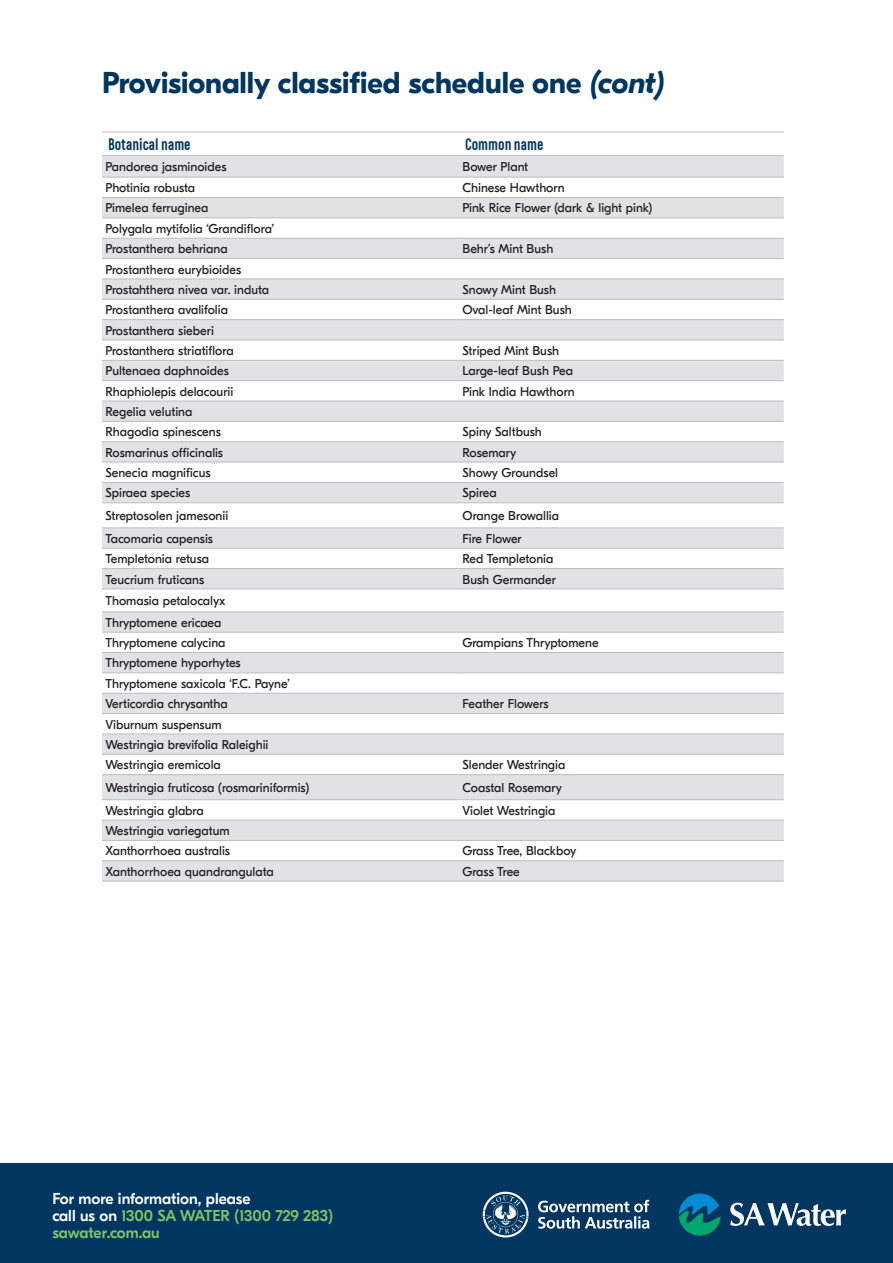
<style>
.page{position:relative;width:893px;height:1263px;background:#fff}
.page>*{position:absolute;margin:0;border:0;box-sizing:border-box;transform-origin:0 0}
.t1{font:700 30px "GT Eesti Display";color:#00365f}
.t2{font:700 16.5px "RF Rufo";color:#00365f}
.t3{font:500 15.75px/17.4px "GT Eesti Display";color:#fff}
.t4{font:500 15.75px "GT Eesti Display";color:#7fc565}
.t5{font:12.75px "GT Eesti Display";color:#231f20}
.s1{font-style:italic}
.s2{color:#7fc565}
</style>
<div class="page">
<div style="left:0;top:1164px;width:893px;height:99px;background:#00365f"></div>
<svg style="left:730px;top:1202px;width:115px;height:24px"></svg>
<svg style="left:679px;top:1193px;width:42px;height:43px"></svg>
<svg style="left:483px;top:1192px;width:46px;height:45px"></svg>
<svg style="left:538px;top:1200px;width:111px;height:29px"></svg>
<svg style="left:102px;top:156px;width:682px;height:725px;fill:#e1e2e4"></svg>
<hr style="left:102px;top:177px;width:357px;height:1px;background:#bcbdc0">
<hr style="left:459px;top:177px;width:325px;height:1px;background:#bcbdc0">
<hr style="left:102px;top:197px;width:357px;height:1px;background:#bcbdc0">
<hr style="left:459px;top:197px;width:325px;height:1px;background:#bcbdc0">
<hr style="left:102px;top:218px;width:357px;height:1px;background:#bcbdc0">
<hr style="left:459px;top:218px;width:325px;height:1px;background:#bcbdc0">
<hr style="left:102px;top:238px;width:357px;height:1px;background:#bcbdc0">
<hr style="left:459px;top:238px;width:325px;height:1px;background:#bcbdc0">
<hr style="left:102px;top:258px;width:357px;height:1px;background:#bcbdc0">
<hr style="left:459px;top:258px;width:325px;height:1px;background:#bcbdc0">
<hr style="left:102px;top:279px;width:357px;height:1px;background:#bcbdc0">
<hr style="left:459px;top:279px;width:325px;height:1px;background:#bcbdc0">
<hr style="left:102px;top:299px;width:357px;height:1px;background:#bcbdc0">
<hr style="left:459px;top:299px;width:325px;height:1px;background:#bcbdc0">
<hr style="left:102px;top:319px;width:357px;height:1px;background:#bcbdc0">
<hr style="left:459px;top:319px;width:325px;height:1px;background:#bcbdc0">
<hr style="left:102px;top:340px;width:357px;height:1px;background:#bcbdc0">
<hr style="left:459px;top:340px;width:325px;height:1px;background:#bcbdc0">
<hr style="left:102px;top:360px;width:357px;height:1px;background:#bcbdc0">
<hr style="left:459px;top:360px;width:325px;height:1px;background:#bcbdc0">
<hr style="left:102px;top:380px;width:357px;height:1px;background:#bcbdc0">
<hr style="left:459px;top:380px;width:325px;height:1px;background:#bcbdc0">
<hr style="left:102px;top:401px;width:357px;height:1px;background:#bcbdc0">
<hr style="left:459px;top:401px;width:325px;height:1px;background:#bcbdc0">
<hr style="left:102px;top:421px;width:357px;height:1px;background:#bcbdc0">
<hr style="left:459px;top:421px;width:325px;height:1px;background:#bcbdc0">
<hr style="left:102px;top:441px;width:357px;height:1px;background:#bcbdc0">
<hr style="left:459px;top:441px;width:325px;height:1px;background:#bcbdc0">
<hr style="left:102px;top:462px;width:357px;height:1px;background:#bcbdc0">
<hr style="left:459px;top:462px;width:325px;height:1px;background:#bcbdc0">
<hr style="left:102px;top:482px;width:357px;height:1px;background:#bcbdc0">
<hr style="left:459px;top:482px;width:325px;height:1px;background:#bcbdc0">
<hr style="left:102px;top:502px;width:357px;height:1px;background:#bcbdc0">
<hr style="left:459px;top:502px;width:325px;height:1px;background:#bcbdc0">
<hr style="left:102px;top:528px;width:357px;height:1px;background:#bcbdc0">
<hr style="left:459px;top:528px;width:325px;height:1px;background:#bcbdc0">
<hr style="left:102px;top:548px;width:357px;height:1px;background:#bcbdc0">
<hr style="left:459px;top:548px;width:325px;height:1px;background:#bcbdc0">
<hr style="left:102px;top:568px;width:357px;height:1px;background:#bcbdc0">
<hr style="left:459px;top:568px;width:325px;height:1px;background:#bcbdc0">
<hr style="left:102px;top:589px;width:357px;height:1px;background:#bcbdc0">
<hr style="left:459px;top:589px;width:325px;height:1px;background:#bcbdc0">
<hr style="left:102px;top:611px;width:357px;height:1px;background:#bcbdc0">
<hr style="left:459px;top:611px;width:325px;height:1px;background:#bcbdc0">
<hr style="left:102px;top:632px;width:357px;height:1px;background:#bcbdc0">
<hr style="left:459px;top:632px;width:325px;height:1px;background:#bcbdc0">
<hr style="left:102px;top:652px;width:357px;height:1px;background:#bcbdc0">
<hr style="left:459px;top:652px;width:325px;height:1px;background:#bcbdc0">
<hr style="left:102px;top:673px;width:357px;height:1px;background:#bcbdc0">
<hr style="left:459px;top:673px;width:325px;height:1px;background:#bcbdc0">
<hr style="left:102px;top:693px;width:357px;height:1px;background:#bcbdc0">
<hr style="left:459px;top:693px;width:325px;height:1px;background:#bcbdc0">
<hr style="left:102px;top:713px;width:357px;height:1px;background:#bcbdc0">
<hr style="left:459px;top:713px;width:325px;height:1px;background:#bcbdc0">
<hr style="left:102px;top:734px;width:357px;height:1px;background:#bcbdc0">
<hr style="left:459px;top:734px;width:325px;height:1px;background:#bcbdc0">
<hr style="left:102px;top:754px;width:357px;height:1px;background:#bcbdc0">
<hr style="left:459px;top:754px;width:325px;height:1px;background:#bcbdc0">
<hr style="left:102px;top:774px;width:357px;height:1px;background:#bcbdc0">
<hr style="left:459px;top:774px;width:325px;height:1px;background:#bcbdc0">
<hr style="left:102px;top:799px;width:357px;height:1px;background:#bcbdc0">
<hr style="left:459px;top:799px;width:325px;height:1px;background:#bcbdc0">
<hr style="left:102px;top:820px;width:357px;height:1px;background:#bcbdc0">
<hr style="left:459px;top:820px;width:325px;height:1px;background:#bcbdc0">
<hr style="left:102px;top:840px;width:357px;height:1px;background:#bcbdc0">
<hr style="left:459px;top:840px;width:325px;height:1px;background:#bcbdc0">
<hr style="left:102px;top:860px;width:357px;height:1px;background:#bcbdc0">
<hr style="left:459px;top:860px;width:325px;height:1px;background:#bcbdc0">
<hr style="left:102px;top:881px;width:357px;height:1px;background:#bcbdc0">
<hr style="left:459px;top:881px;width:325px;height:1px;background:#bcbdc0">
<hr style="left:102px;top:132px;width:357px;height:1px;background:#bcbdc0">
<hr style="left:459px;top:132px;width:325px;height:1px;background:#bcbdc0">
<hr style="left:102px;top:155px;width:357px;height:1px;background:#bcbdc0">
<hr style="left:459px;top:155px;width:325px;height:1px;background:#bcbdc0">
<p class="t1" style="left:102px;top:66px;width:565px">Provisionally classified schedule one <span class="s1">(cont)</span></p>
<p class="t2" style="left:108px;top:134px;width:84px">Botanical name</p>
<p class="t2" style="left:465px;top:134px;width:80px">Common name</p>
<p class="t5" style="left:105px;top:160px;width:123px">Pandorea jasminoides</p>
<p class="t5" style="left:462px;top:160px;width:67px">Bower Plant</p>
<p class="t5" style="left:105px;top:181px;width:91px">Photinia robusta</p>
<p class="t5" style="left:462px;top:181px;width:104px">Chinese Hawthorn</p>
<p class="t5" style="left:105px;top:201px;width:105px">Pimelea ferruginea</p>
<p class="t5" style="left:462px;top:201px;width:191px">Pink Rice Flower (dark &amp; light pink)</p>
<p class="t5" style="left:105px;top:222px;width:170px">Polygala mytifolia ‘Grandiflora’</p>
<p class="t5" style="left:105px;top:242px;width:124px">Prostanthera behriana</p>
<p class="t5" style="left:462px;top:242px;width:92px">Behr’s Mint Bush</p>
<p class="t5" style="left:105px;top:262px;width:137px">Prostanthera eurybioides</p>
<p class="t5" style="left:105px;top:283px;width:165px">Prostahthera nivea var. induta</p>
<p class="t5" style="left:462px;top:283px;width:95px">Snowy Mint Bush</p>
<p class="t5" style="left:105px;top:303px;width:124px">Prostanthera avalifolia</p>
<p class="t5" style="left:462px;top:303px;width:111px">Oval-leaf Mint Bush</p>
<p class="t5" style="left:105px;top:323px;width:110px">Prostanthera sieberi</p>
<p class="t5" style="left:105px;top:344px;width:130px">Prostanthera striatiflora</p>
<p class="t5" style="left:462px;top:344px;width:98px">Striped Mint Bush</p>
<p class="t5" style="left:105px;top:364px;width:125px">Pultenaea daphnoides</p>
<p class="t5" style="left:462px;top:364px;width:112px">Large-leaf Bush Pea</p>
<p class="t5" style="left:105px;top:384px;width:129px">Rhaphiolepis delacourii</p>
<p class="t5" style="left:462px;top:384px;width:114px">Pink India Hawthorn</p>
<p class="t5" style="left:105px;top:405px;width:88px">Regelia velutina</p>
<p class="t5" style="left:105px;top:425px;width:117px">Rhagodia spinescens</p>
<p class="t5" style="left:462px;top:425px;width:81px">Spiny Saltbush</p>
<p class="t5" style="left:105px;top:445px;width:119px">Rosmarinus officinalis</p>
<p class="t5" style="left:462px;top:445px;width:55px">Rosemary</p>
<p class="t5" style="left:105px;top:466px;width:107px">Senecia magnificus</p>
<p class="t5" style="left:462px;top:466px;width:97px">Showy Groundsel</p>
<p class="t5" style="left:105px;top:486px;width:86px">Spiraea species</p>
<p class="t5" style="left:462px;top:486px;width:36px">Spirea</p>
<p class="t5" style="left:105px;top:509px;width:124px">Streptosolen jamesonii</p>
<p class="t5" style="left:462px;top:509px;width:98px">Orange Browallia</p>
<p class="t5" style="left:105px;top:531px;width:109px">Tacomaria capensis</p>
<p class="t5" style="left:462px;top:531px;width:61px">Fire Flower</p>
<p class="t5" style="left:105px;top:552px;width:105px">Templetonia retusa</p>
<p class="t5" style="left:462px;top:552px;width:92px">Red Templetonia</p>
<p class="t5" style="left:105px;top:572px;width:100px">Teucrium fruticans</p>
<p class="t5" style="left:462px;top:572px;width:95px">Bush Germander</p>
<p class="t5" style="left:105px;top:594px;width:122px">Thomasia petalocalyx</p>
<p class="t5" style="left:105px;top:615px;width:118px">Thryptomene ericaea</p>
<p class="t5" style="left:105px;top:636px;width:122px">Thryptomene calycina</p>
<p class="t5" style="left:462px;top:636px;width:138px">Grampians Thryptomene</p>
<p class="t5" style="left:105px;top:656px;width:137px">Thryptomene hyporhytes</p>
<p class="t5" style="left:105px;top:676px;width:186px">Thryptomene saxicola ‘F.C. Payne’</p>
<p class="t5" style="left:105px;top:697px;width:124px">Verticordia chrysantha</p>
<p class="t5" style="left:462px;top:697px;width:88px">Feather Flowers</p>
<p class="t5" style="left:105px;top:717px;width:118px">Viburnum suspensum</p>
<p class="t5" style="left:105px;top:738px;width:165px">Westringia brevifolia Raleighii</p>
<p class="t5" style="left:105px;top:758px;width:117px">Westringia eremicola</p>
<p class="t5" style="left:462px;top:758px;width:104px">Slender Westringia</p>
<p class="t5" style="left:105px;top:781px;width:205px">Westringia fruticosa (rosmariniformis)</p>
<p class="t5" style="left:462px;top:781px;width:101px">Coastal Rosemary</p>
<p class="t5" style="left:105px;top:803px;width:100px">Westringia glabra</p>
<p class="t5" style="left:462px;top:803px;width:95px">Violet Westringia</p>
<p class="t5" style="left:105px;top:824px;width:126px">Westringia variegatum</p>
<p class="t5" style="left:105px;top:844px;width:126px">Xanthorrhoea australis</p>
<p class="t5" style="left:462px;top:844px;width:115px">Grass Tree, Blackboy</p>
<p class="t5" style="left:105px;top:864px;width:170px">Xanthorrhoea quandrangulata</p>
<p class="t5" style="left:462px;top:864px;width:59px">Grass Tree</p>
<p class="t3" style="left:52px;top:1190px;width:282px">For more information, please<br>call us on <span class="s2">1300 SA WATER (1300 729 283)</span></p>
<p class="t4" style="left:52px;top:1224px;width:109px">sawater.com.au</p>
</div>
